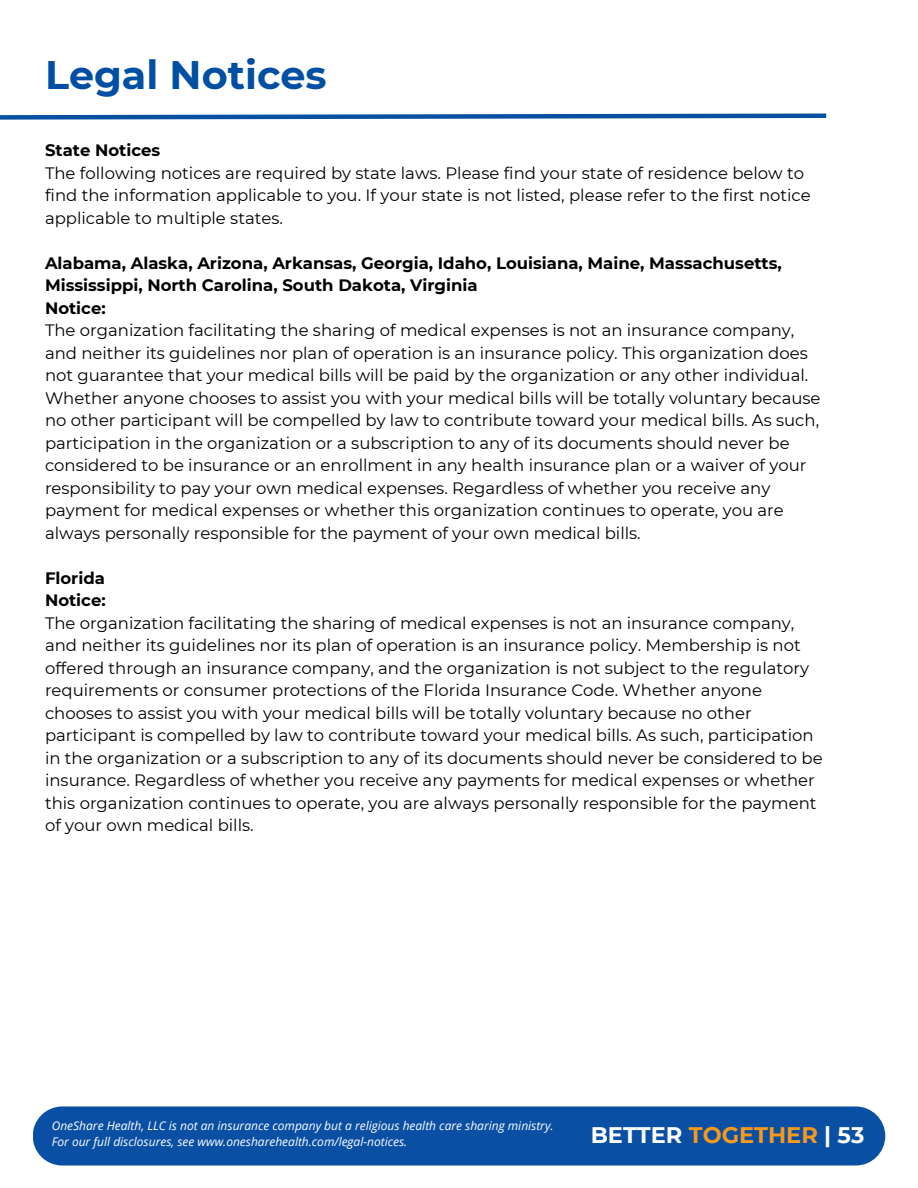
<style>
.page{position:relative;width:918px;height:1188px;background:#fff}
.page>*{position:absolute;margin:0;border:0;box-sizing:border-box;transform-origin:0 0}
.t1{font:700 39.75px "Montserrat";color:#004fa3}
.t2{font:700 22.5px "Montserrat";color:#fff}
.t3{font:16.5px/22.5px "Montserrat";color:#000}
.t4{font:italic 12px "Open Sans";color:#fff}
.s1{font-weight:700}
.s2{color:#f7991c}
</style>
<div class="page">
<div style="left:33px;top:1106px;width:852px;height:60px;background:#094fa3;border-radius:30px"></div>
<svg style="left:0;top:113px;width:827px;height:7px"></svg>
<h3 class="t1" style="left:45px;top:51px;width:283px">Legal Notices</h3>
<p class="t3" style="left:45px;top:139px;width:767px"><span class="s1">State Notices<br></span>The following notices are required by state laws. Please find your state of residence below to find the information applicable to you. If your state is not listed, please refer to the first notice applicable to multiple states.</p>
<p class="t3" style="left:45px;top:252px;width:777px"><span class="s1">Alabama, Alaska, Arizona, Arkansas, Georgia, Idaho, Louisiana, Maine, Massachusetts, Mississippi, North Carolina, South Dakota, Virginia<br>Notice:<br></span>The organization facilitating the sharing of medical expenses is not an insurance company, and neither its guidelines nor plan of operation is an insurance policy. This organization does not guarantee that your medical bills will be paid by the organization or any other individual.<br>Whether anyone chooses to assist you with your medical bills will be totally voluntary because no other participant will be compelled by law to contribute toward your medical bills. As such, participation in the organization or a subscription to any of its documents should never be considered to be insurance or an enrollment in any health insurance plan or a waiver of your responsibility to pay your own medical expenses. Regardless of whether you receive any payment for medical expenses or whether this organization continues to operate, you are always personally responsible for the payment of your own medical bills.</p>
<h2 class="t3" style="left:45px;top:567px;width:779px"><span class="s1">Florida<br>Notice:<br></span>The organization facilitating the sharing of medical expenses is not an insurance company, and neither its guidelines nor its plan of operation is an insurance policy. Membership is not offered through an insurance company, and the organization is not subject to the regulatory requirements or consumer protections of the Florida Insurance Code. Whether anyone chooses to assist you with your medical bills will be totally voluntary because no other participant is compelled by law to contribute toward your medical bills. As such, participation in the organization or a subscription to any of its documents should never be considered to be insurance. Regardless of whether you receive any payments for medical expenses or whether this organization continues to operate, you are always personally responsible for the payment of your own medical bills.</h2>
<h1 class="t4" style="left:52px;top:1118px;width:503px">OneShare Health, LLC is not an insurance company but a religious health care sharing ministry.</h1>
<h3 class="t4" style="left:52px;top:1134px;width:357px">For our full disclosures, see www.onesharehealth.com/legal-notices.</h3>
<h3 class="t2" style="left:591px;top:1121px;width:275px">BETTER <span class="s2">TOGETHER</span> | 53</h3>
</div>
